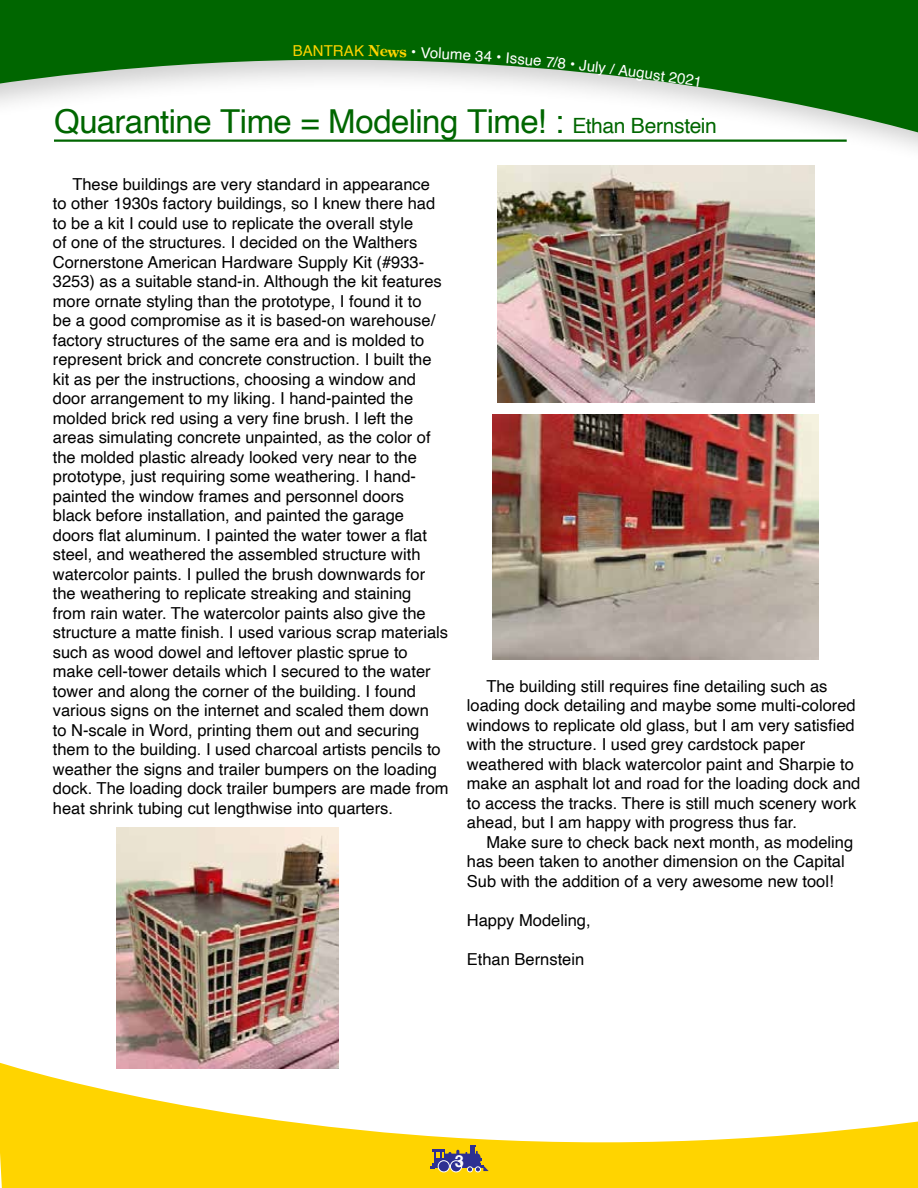
<style>
.page{position:relative;width:918px;height:1188px;background:#fff}
.page>*{position:absolute;margin:0;border:0;box-sizing:border-box;transform-origin:0 0}
.t1{font:33px "Helvetica";letter-spacing:-.02em;color:#060}
.t2{font:16.5px/19.5px "Helvetica";color:#000}
.t3{font:700 16.5px "Helvetica";color:#fff}
.t4{font:15px "Helvetica";color:#fff}
.t5{font:15px "Helvetica";color:#ffd400}
.t6{font:700 15px "Century Old Style Std";color:#ffd400}
.s1{font-family:"Helvetica";font-weight:400}
.s2{font-size:21px}
</style>
<div class="page">
<svg style="left:0;top:1061px;width:918px;height:127px"></svg>
<svg style="left:0;top:0;width:918px;height:141px;fill:#060"></svg>
<div style="left:415px;top:1144px;width:86px;height:44px;background:#ffd400"></div>
<svg style="left:430px;top:1145px;width:59px;height:27px"></svg>
<hr style="left:54px;top:140px;width:793px;height:2px;background:#060">
<img style="left:117px;top:827px;width:221px;height:242px">
<img style="left:497px;top:165px;width:317px;height:238px">
<img style="left:492px;top:415px;width:327px;height:245px">
<svg style="left:294px;top:45px;width:19px;height:11px"></svg>
<svg style="left:400px;top:47px;width:31px;height:11px"></svg>
<svg style="left:463px;top:50px;width:29px;height:12px"></svg>
<svg style="left:677px;top:73px;width:23px;height:13px"></svg>
<p class="t5" style="left:313px;top:39px;width:43px">NTRA</p>
<p class="t6" style="left:354px;top:41px;width:47px;rotate:1deg"><span class="s1">K</span> New</p>
<p class="t4" style="left:431px;top:41px;width:34px;rotate:3deg">olum</p>
<p class="t4" style="left:497px;top:45px;width:47px;rotate:5deg">• Issue</p>
<p class="t4" style="left:547px;top:50px;width:31px;rotate:6deg">7/8 •</p>
<p class="t4" style="left:581px;top:53px;width:51px;rotate:7deg">July / A</p>
<p class="t4" style="left:630px;top:59px;width:51px;rotate:8deg">ugust 2</p>
<h1 class="t1" style="left:54px;top:96px;width:664px">Quarantine Time = Modeling Time! : <span class="s2">Ethan Bernstein</span></h1>
<p class="t2" style="left:53px;top:175px;width:397px;text-indent:20px">These buildings are very standard in appearance<br>to other 1930s factory buildings, so I knew there had to be a kit I could use to replicate the overall style<br>of one of the structures. I decided on the Walthers Cornerstone American Hardware Supply Kit (#933- 3253) as a suitable stand-in. Although the kit features more ornate styling than the prototype, I found it to<br>be a good compromise as it is based-on warehouse/ factory structures of the same era and is molded to represent brick and concrete construction. I built the kit as per the instructions, choosing a window and door arrangement to my liking. I hand-painted the molded brick red using a very fine brush. I left the areas simulating concrete unpainted, as the color of the molded plastic already looked very near to the prototype, just requiring some weathering. I hand&shy;painted the window frames and personnel doors<br>black before installation, and painted the garage doors flat aluminum. I painted the water tower a flat steel, and weathered the assembled structure with watercolor paints. I pulled the brush downwards for the weathering to replicate streaking and staining<br>from rain water. The watercolor paints also give the structure a matte finish. I used various scrap materials such as wood dowel and leftover plastic sprue to make cell-tower details which I secured to the water tower and along the corner of the building. I found various signs on the internet and scaled them down<br>to N-scale in Word, printing them out and securing them to the building. I used charcoal artists pencils to weather the signs and trailer bumpers on the loading dock. The loading dock trailer bumpers are made from heat shrink tubing cut lengthwise into quarters.</p>
<p class="t2" style="left:467px;top:677px;width:395px;text-indent:20px">The building still requires fine detailing such as loading dock detailing and maybe some multi-colored windows to replicate old glass, but I am very satisfied with the structure. I used grey cardstock paper weathered with black watercolor paint and Sharpie to make an asphalt lot and road for the loading dock and to access the tracks. There is still much scenery work ahead, but I am happy with progress thus far.</p>
<p class="t2" style="left:467px;top:833px;width:388px;text-indent:20px">Make sure to check back next month, as modeling has been taken to another dimension on the Capital<br>Sub with the addition of a very awesome new tool!</p>
<p class="t2" style="left:467px;top:911px;width:125px">Happy Modeling,</p>
<p class="t2" style="left:467px;top:950px;width:119px">Ethan Bernstein</p>
<p class="t3" style="left:455px;top:1148px;width:11px">3</p>
</div>
